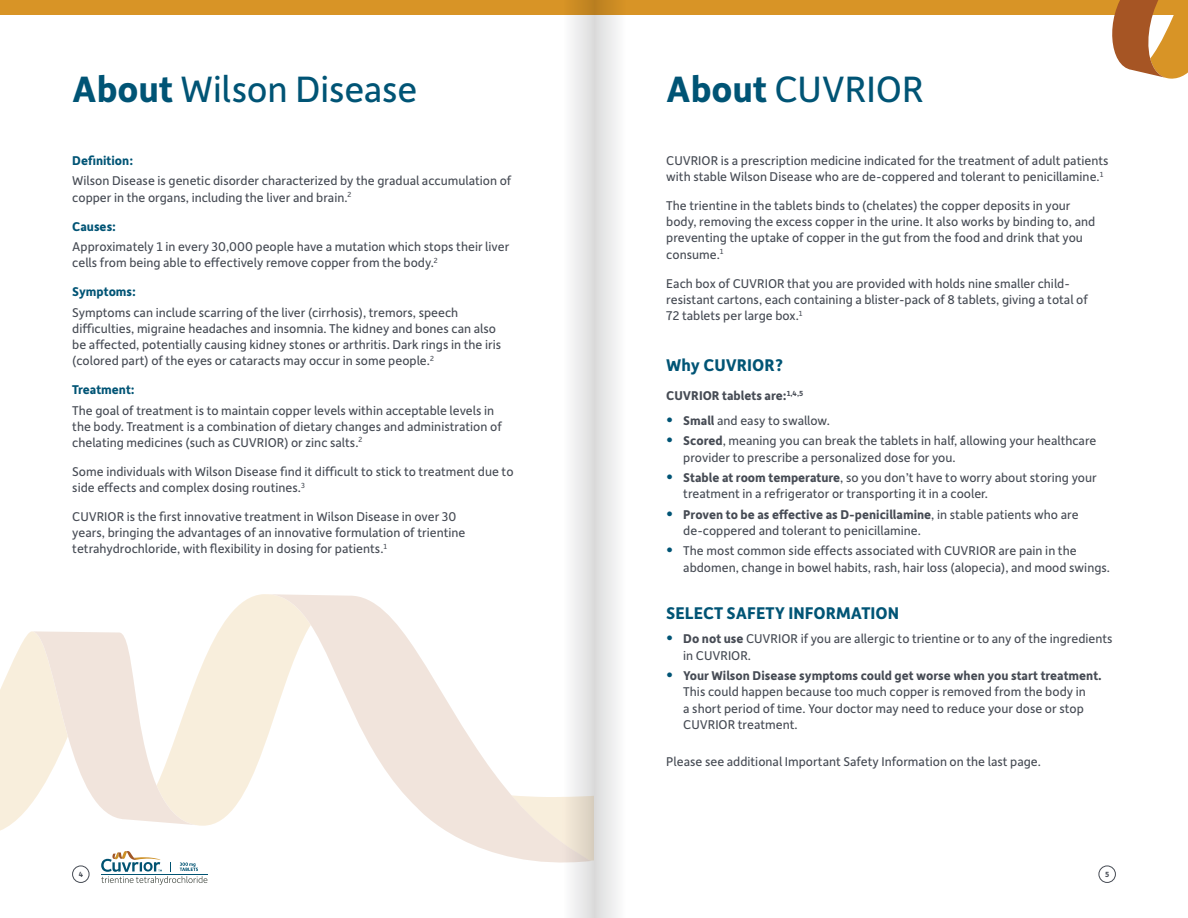
<style>
.page{position:relative;width:1188px;height:918px;background:#fff}
.page>*{position:absolute;margin:0;border:0;box-sizing:border-box;transform-origin:0 0}
.t1{font:39px "Depot New";letter-spacing:-.005em;color:#005475}
.t2{font:700 18px "Depot New";color:#005475}
.t3{font:13.5px/16.2px "Depot New";color:#464b54}
.t4{font:700 13.5px "Depot New";color:#005475}
.t5{font:700 13.5px "Depot New";color:#464b54}
.t6{font:700 7.95px "Depot New";color:#464b54}
.s1{font-weight:700}
.s2{font-weight:700;font-size:16.5px;color:#005475}
.s3{font-size:16.5px;color:#005475}
</style>
<div class="page">
<div style="left:0;top:0;width:1188px;height:15px;background:#d89426"></div>
<svg style="left:1112px;top:0;width:76px;height:79px"></svg>
<hr style="left:101px;top:874px;width:107px;height:1px;background:#015372">
<svg style="left:101px;top:851px;width:106px;height:34px"></svg>
<svg style="left:0;top:594px;width:268px;height:237px"></svg>
<svg style="left:268px;top:594px;width:295px;height:269px"></svg>
<svg style="left:594px;top:0;width:24px;height:918px"></svg>
<svg style="left:563px;top:0;width:31px;height:918px"></svg>
<div style="left:1099px;top:866px;width:17px;height:17px;border:1px solid #464b54;border-radius:50%"></div>
<div style="left:72px;top:866px;width:17px;height:17px;border:1px solid #464b54;border-radius:50%"></div>
<h1 class="t1" style="left:72px;top:64px;width:347px"><span class="s1">About</span> Wilson Disease</h1>
<p class="t4" style="left:72px;top:152px;width:62px">Definition:</p>
<p class="t3" style="left:72px;top:172px;width:441px">Wilson Disease is genetic disorder characterized by the gradual accumulation of copper in the organs, including the liver and brain.<sup>2</sup></p>
<p class="t4" style="left:72px;top:217px;width:45px">Causes:</p>
<p class="t3" style="left:72px;top:238px;width:439px">Approximately 1 in every 30,000 people have a mutation which stops their liver cells from being able to effectively remove copper from the body.<sup>2</sup></p>
<p class="t4" style="left:72px;top:283px;width:65px">Symptoms:</p>
<p class="t3" style="left:72px;top:303px;width:430px">Symptoms can include scarring of the liver (cirrhosis), tremors, speech difficulties, migraine headaches and insomnia. The kidney and bones can also be affected, potentially causing kidney stones or arthritis. Dark rings in the iris (colored part) of the eyes or cataracts may occur in some people.<sup>2</sup></p>
<p class="t4" style="left:72px;top:381px;width:64px">Treatment:</p>
<p class="t3" style="left:72px;top:401px;width:431px">The goal of treatment is to maintain copper levels within acceptable levels in the body. Treatment is a combination of dietary changes and administration of chelating medicines (such as CUVRIOR) or zinc salts.<sup>2</sup></p>
<p class="t3" style="left:72px;top:463px;width:443px">Some individuals with Wilson Disease find it difficult to stick to treatment due to side effects and complex dosing routines.<sup>3</sup></p>
<p class="t3" style="left:72px;top:508px;width:395px">CUVRIOR is the first innovative treatment in Wilson Disease in over 30 years, bringing the advantages of an innovative formulation of trientine tetrahydrochloride, with flexibility in dosing for patients.<sup>1</sup></p>
<h1 class="t1" style="left:666px;top:64px;width:259px"><span class="s1">About</span> CUVRIOR</h1>
<p class="t3" style="left:666px;top:152px;width:444px">CUVRIOR is a prescription medicine indicated for the treatment of adult patients with stable Wilson Disease who are de-coppered and tolerant to penicillamine.<sup>1</sup></p>
<p class="t3" style="left:666px;top:197px;width:430px">The trientine in the tablets binds to (chelates) the copper deposits in your body, removing the excess copper in the urine. It also works by binding to, and preventing the uptake of copper in the gut from the food and drink that you consume.<sup>1</sup></p>
<p class="t3" style="left:666px;top:274px;width:423px">Each box of CUVRIOR that you are provided with holds nine smaller child&shy;resistant cartons, each containing a blister-pack of 8 tablets, giving a total of<br>72 tablets per large box.<sup>1</sup></p>
<h2 class="t2" style="left:666px;top:354px;width:118px">Why CUVRIOR?</h2>
<p class="t5" style="left:666px;top:387px;width:138px">CUVRIOR tablets are:<sup>1,4,5</sup></p>
<p class="t3" style="left:666px;top:412px;width:165px"><span class="s2">•</span> <span class="s1">Small</span> and easy to swallow.</p>
<p class="t3" style="left:683px;top:432px;width:415px;text-indent:-17px"><span class="s2">•</span> <span class="s1">Scored</span>, meaning you can break the tablets in half, allowing your healthcare provider to prescribe a personalized dose for you.</p>
<p class="t3" style="left:683px;top:469px;width:415px;text-indent:-17px"><span class="s2">•</span> <span class="s1">Stable at room temperature</span>, so you don’t have to worry about storing your treatment in a refrigerator or transporting it in a cooler.</p>
<p class="t3" style="left:683px;top:506px;width:397px;text-indent:-17px"><span class="s2">•</span> <span class="s1">Proven to be as effective as D-penicillamine</span>, in stable patients who are de-coppered and tolerant to penicillamine.</p>
<p class="t3" style="left:683px;top:542px;width:428px;text-indent:-17px"><span class="s3">•</span> The most common side effects associated with CUVRIOR are pain in the abdomen, change in bowel habits, rash, hair loss (alopecia), and mood swings.</p>
<h2 class="t2" style="left:666px;top:601px;width:234px">SELECT SAFETY INFORMATION</h2>
<p class="t3" style="left:683px;top:630px;width:431px;text-indent:-17px"><span class="s2">•</span> <span class="s1">Do not use</span> CUVRIOR if you are allergic to trientine or to any of the ingredients in CUVRIOR.</p>
<p class="t3" style="left:683px;top:667px;width:420px;text-indent:-17px"><span class="s2">•</span> <span class="s1">Your Wilson Disease symptoms could get worse when you start treatment.<br></span>This could happen because too much copper is removed from the body in<br>a short period of time. Your doctor may need to reduce your dose or stop CUVRIOR treatment.</p>
<p class="t3" style="left:666px;top:753px;width:376px">Please see additional Important Safety Information on the last page.</p>
<p class="t6" style="left:79px;top:869px;width:6px">4</p>
<p class="t6" style="left:1105px;top:869px;width:6px">5</p>
</div>
